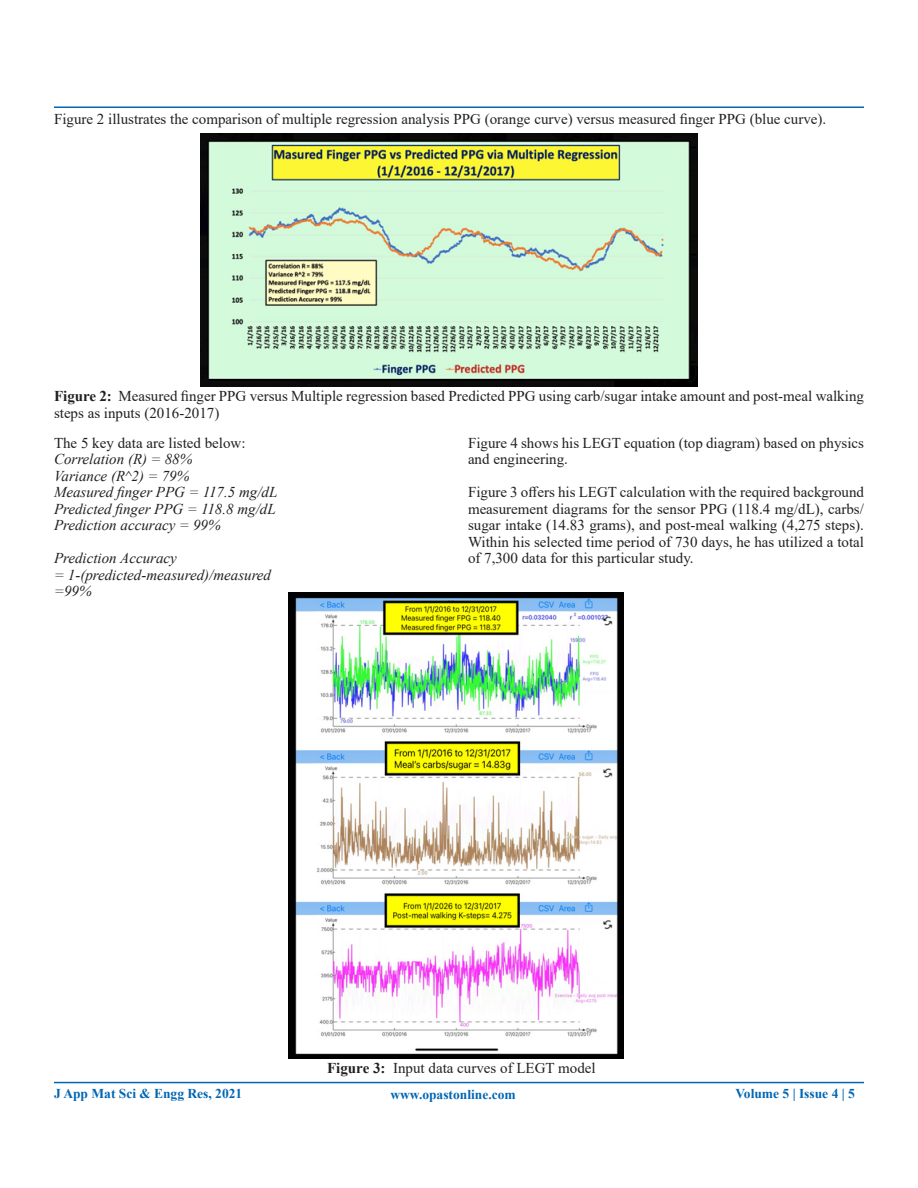
<style>
.page{position:relative;width:918px;height:1188px;background:#fff}
.page>*{position:absolute;margin:0;border:0;box-sizing:border-box;transform-origin:0 0}
.t1{font:15px/16.5px "Times New Roman";color:#231f20}
.t2{font:italic 15px/16.5px "Times New Roman";color:#231f20}
.t3{font:700 13.5px "Times New Roman";color:#0166b3}
.s1{font-weight:700}
</style>
<div class="page">
<hr style="left:54px;top:106px;width:810px;height:2px;background:#0166b3">
<hr style="left:54px;top:1082px;width:810px;height:1px;background:#0166b3">
<img style="left:200px;top:134px;width:498px;height:252px">
<img style="left:289px;top:593px;width:334px;height:466px">
<p class="t1" style="left:54px;top:110px;width:774px">Figure 2 illustrates the comparison of multiple regression analysis PPG (orange curve) versus measured finger PPG (blue curve).</p>
<p class="t1" style="left:54px;top:387px;width:812px"><span class="s1">Figure 2:</span> Measured finger PPG versus Multiple regression based Predicted PPG using carb/sugar intake amount and post-meal walking steps as inputs (2016-2017)</p>
<p class="t1" style="left:54px;top:434px;width:193px">The 5 key data are listed below:</p>
<p class="t2" style="left:54px;top:451px;width:225px">Correlation (R) = 88%<br>Variance (R^2) = 79%<br>Measured finger PPG = 117.5 mg/dL<br>Predicted finger PPG = 118.8 mg/dL<br>Prediction accuracy = 99%</p>
<p class="t2" style="left:54px;top:550px;width:219px">Prediction Accuracy<br>= 1-(predicted-measured)/measured =99%</p>
<p class="t1" style="left:468px;top:434px;width:397px">Figure 4 shows his LEGT equation (top diagram) based on physics and engineering.</p>
<p class="t1" style="left:468px;top:484px;width:398px;text-align:justify">Figure 3 offers his LEGT calculation with the required background measurement diagrams for the sensor PPG (118.4 mg/dL), carbs/ sugar intake (14.83 grams), and post-meal walking (4,275 steps).<br>Within his selected time period of 730 days, he has utilized a total of 7,300 data for this particular study.</p>
<p class="t1" style="left:327px;top:1060px;width:270px"><span class="s1">Figure 3:</span> Input data curves of LEGT model</p>
<p class="t3" style="left:54px;top:1084px;width:190px">J App Mat Sci &amp; Engg Res, 2021</p>
<p class="t3" style="left:391px;top:1085px;width:127px">www.opastonline.com</p>
<p class="t3" style="left:735px;top:1084px;width:121px">Volume 5 | Issue 4 | 5</p>
</div>
